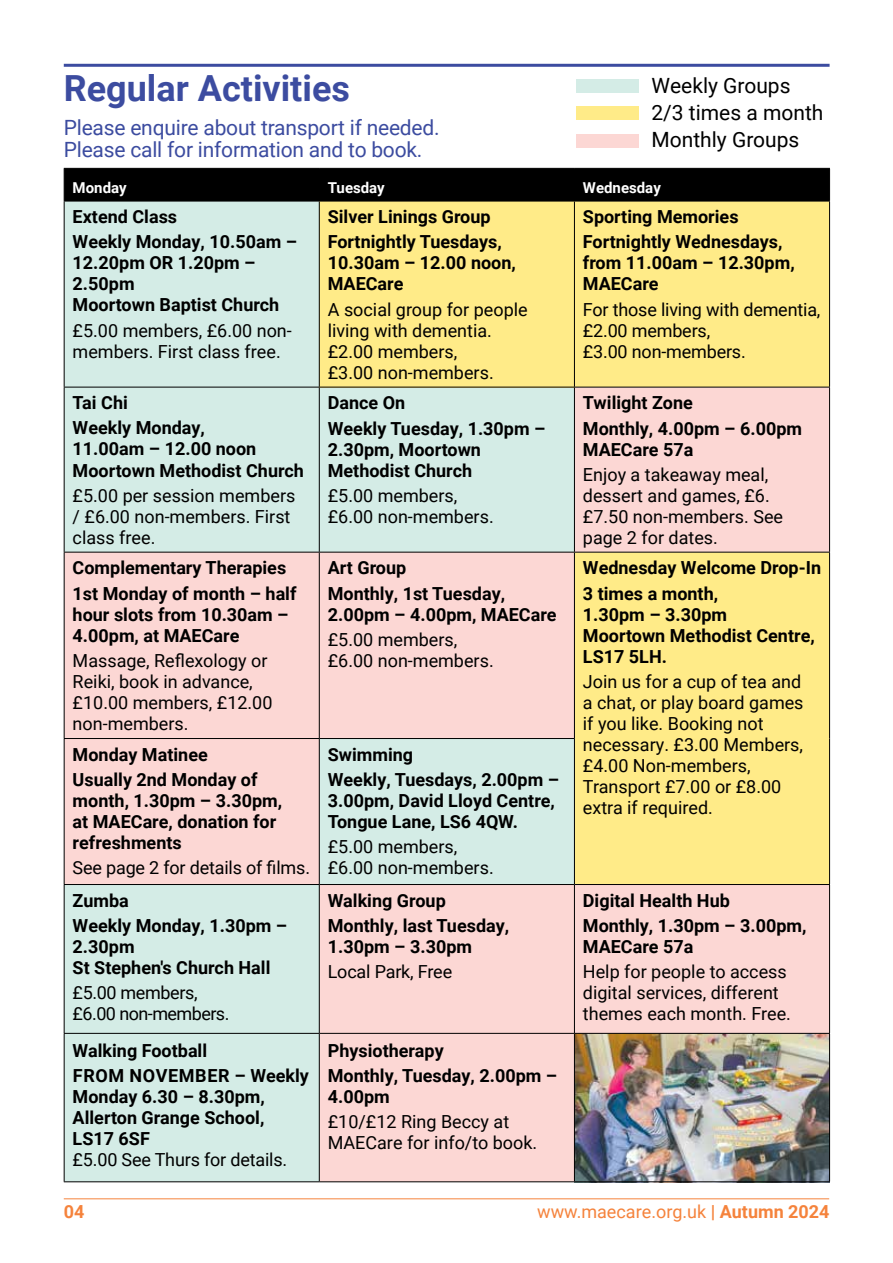
<style>
.page{position:relative;width:893px;height:1263px;background:#fff}
.page>*{position:absolute;margin:0;border:0;box-sizing:border-box;transform-origin:0 0}
.t1{font:700 36px "Roboto";color:#3c4ca0}
.t2{font:21px/22.5px "Roboto";letter-spacing:-.01em;color:#3c4ca0}
.t3{font:21px/27px "Roboto";color:#000}
.t4{font:700 18px/25.2px "Roboto";color:#000}
.t5{font:18px/21px "Roboto";color:#000}
.t6{font:18px/21px "Roboto";letter-spacing:-.03em;color:#000}
.t7{font:18px "Roboto";color:#f5833c}
.t8{font:700 18px "Roboto";color:#f5833c}
.t9{font:700 15px "Roboto";color:#fff}
.s1{font-weight:700}
</style>
<div class="page">
<img style="left:575px;top:1034px;width:254px;height:147px">
<div style="left:65px;top:169px;width:764px;height:32px;background:#000"></div>
<div style="left:65px;top:202px;width:254px;height:979px;background:#d4ece6"></div>
<div style="left:319px;top:201px;width:255px;height:186px;background:#ffeb88"></div>
<div style="left:575px;top:202px;width:254px;height:185px;background:#ffeb88"></div>
<svg style="left:65px;top:388px;width:764px;height:645px;background:#ede3c6"></svg>
<div style="left:65px;top:553px;width:509px;height:185px;background:#fcd7d4"></div>
<div style="left:319px;top:738px;width:255px;height:146px;background:#d4ece6"></div>
<div style="left:320px;top:885px;width:254px;height:296px;background:#fcd7d4"></div>
<hr style="left:319px;top:387px;width:255px;height:1px;background:#000">
<hr style="left:64px;top:168px;width:255px;height:1px;background:#000">
<hr style="left:64px;top:169px;width:1px;height:32px;background:#000">
<hr style="left:319px;top:168px;width:255px;height:1px;background:#000">
<hr style="left:319px;top:169px;width:1px;height:32px;background:#000">
<hr style="left:574px;top:168px;width:256px;height:1px;background:#000">
<hr style="left:574px;top:169px;width:1px;height:32px;background:#000">
<hr style="left:829px;top:169px;width:1px;height:32px;background:#000">
<hr style="left:64px;top:201px;width:255px;height:1px;background:#000">
<hr style="left:319px;top:201px;width:255px;height:1px;background:#000">
<hr style="left:574px;top:201px;width:256px;height:1px;background:#000">
<hr style="left:64px;top:387px;width:1px;height:165px;background:#000">
<hr style="left:319px;top:387px;width:1px;height:165px;background:#000">
<hr style="left:64px;top:552px;width:255px;height:1px;background:#000">
<hr style="left:64px;top:552px;width:1px;height:186px;background:#000">
<hr style="left:64px;top:738px;width:255px;height:1px;background:#000">
<hr style="left:64px;top:739px;width:1px;height:145px;background:#000">
<hr style="left:64px;top:884px;width:255px;height:1px;background:#000">
<hr style="left:64px;top:885px;width:1px;height:148px;background:#000">
<hr style="left:64px;top:1033px;width:255px;height:1px;background:#000">
<hr style="left:64px;top:1034px;width:1px;height:147px;background:#000">
<hr style="left:64px;top:1181px;width:255px;height:1px;background:#000">
<hr style="left:574px;top:387px;width:1px;height:165px;background:#000">
<hr style="left:574px;top:552px;width:256px;height:1px;background:#000">
<hr style="left:574px;top:201px;width:1px;height:186px;background:#000">
<hr style="left:574px;top:387px;width:256px;height:1px;background:#000">
<hr style="left:319px;top:1181px;width:255px;height:1px;background:#000">
<hr style="left:829px;top:201px;width:1px;height:186px;background:#000">
<hr style="left:829px;top:387px;width:1px;height:165px;background:#000">
<hr style="left:574px;top:885px;width:1px;height:148px;background:#000">
<hr style="left:829px;top:885px;width:1px;height:148px;background:#000">
<hr style="left:574px;top:1033px;width:256px;height:1px;background:#000">
<hr style="left:574px;top:1034px;width:1px;height:147px;background:#000">
<hr style="left:829px;top:1034px;width:1px;height:147px;background:#000">
<hr style="left:574px;top:1181px;width:256px;height:1px;background:#000">
<hr style="left:829px;top:552px;width:1px;height:186px;background:#000">
<hr style="left:829px;top:738px;width:1px;height:146px;background:#000">
<hr style="left:574px;top:884px;width:256px;height:1px;background:#000">
<hr style="left:319px;top:552px;width:255px;height:1px;background:#000">
<hr style="left:319px;top:552px;width:1px;height:186px;background:#000">
<hr style="left:574px;top:552px;width:1px;height:186px;background:#000">
<hr style="left:319px;top:738px;width:256px;height:1px;background:#000">
<hr style="left:319px;top:739px;width:1px;height:145px;background:#000">
<hr style="left:574px;top:739px;width:1px;height:145px;background:#000">
<hr style="left:319px;top:884px;width:255px;height:1px;background:#000">
<hr style="left:319px;top:885px;width:1px;height:148px;background:#000">
<hr style="left:319px;top:1033px;width:255px;height:1px;background:#000">
<hr style="left:319px;top:1034px;width:1px;height:147px;background:#000">
<hr style="left:64px;top:201px;width:1px;height:186px;background:#000">
<hr style="left:319px;top:201px;width:1px;height:186px;background:#000">
<hr style="left:64px;top:387px;width:255px;height:1px;background:#000">
<hr style="left:64px;top:64px;width:766px;height:3px;background:#3c4ca0">
<div style="left:576px;top:80px;width:63px;height:13px;background:#d4ece6"></div>
<div style="left:576px;top:107px;width:63px;height:13px;background:#ffeb88"></div>
<div style="left:576px;top:134px;width:63px;height:13px;background:#fcd7d4"></div>
<hr style="left:64px;top:1198px;width:765px;height:1px;background:#f5833c">
<h1 class="t1" style="left:64px;top:63px;width:288px">Regular Activities</h1>
<p class="t2" style="left:64px;top:115px;width:377px">Please enquire about transport if needed.<br>Please call for information and to book.</p>
<p class="t3" style="left:651px;top:71px;width:174px">Weekly Groups<br>2/3 times a month<br>Monthly Groups</p>
<p class="t9" style="left:73px;top:177px;width:56px">Monday</p>
<p class="t9" style="left:328px;top:177px;width:59px">Tuesday</p>
<p class="t9" style="left:583px;top:177px;width:79px">Wednesday</p>
<p class="t4" style="left:73px;top:203px;width:226px">Extend Class<br>Weekly Monday, 10.50am –</p>
<p class="t4" style="left:73px;top:252px;width:208px;line-height:21px">12.20pm OR 1.20pm –<br>2.50pm<br>Moortown Baptist Church</p>
<p class="t5" style="left:73px;top:319px;width:221px">£5.00 members, £6.00 non&shy;members. First class free.</p>
<p class="t4" style="left:328px;top:203px;width:176px">Silver Linings Group<br>Fortnightly Tuesdays,</p>
<p class="t4" style="left:328px;top:252px;width:190px;line-height:21px">10.30am – 12.00 noon,<br>MAECare</p>
<p class="t5" style="left:328px;top:298px;width:201px">A social group for people living with dementia. £2.00 members,<br>£3.00 non-members.</p>
<p class="t4" style="left:583px;top:203px;width:201px">Sporting Memories<br>Fortnightly Wednesdays,</p>
<p class="t4" style="left:583px;top:252px;width:213px;line-height:21px">from 11.00am – 12.30pm,<br>MAECare</p>
<p class="t5" style="left:583px;top:298px;width:239px">For those living with dementia, £2.00 members,<br>£3.00 non-members.</p>
<p class="t4" style="left:73px;top:390px;width:134px">Tai Chi<br>Weekly Monday,</p>
<p class="t4" style="left:73px;top:438px;width:233px;line-height:21px">11.00am – 12.00 noon<br>Moortown Methodist Church</p>
<p class="t5" style="left:73px;top:484px;width:224px">£5.00 per session members / £6.00 non-members. First class free.</p>
<p class="t4" style="left:73px;top:555px;width:225px">Complementary Therapies<br>1st Monday of month – half</p>
<p class="t4" style="left:73px;top:603px;width:217px;line-height:21px">hour slots from 10.30am –<br>4.00pm, at MAECare</p>
<p class="t5" style="left:73px;top:649px;width:201px">Massage, Reflexology or<br>Reiki, book in advance, £10.00 members, £12.00 non-members.</p>
<p class="t4" style="left:73px;top:741px;width:186px">Monday Matinee<br>Usually 2nd Monday of</p>
<p class="t4" style="left:73px;top:789px;width:211px;line-height:21px">month, 1.30pm – 3.30pm, at MAECare, donation for refreshments</p>
<p class="t5" style="left:73px;top:857px;width:239px">See page 2 for details of films.</p>
<p class="t4" style="left:73px;top:887px;width:216px">Zumba<br>Weekly Monday, 1.30pm –</p>
<p class="t4" style="left:73px;top:935px;width:199px;line-height:21px">2.30pm<br>St Stephen's Church Hall</p>
<p class="t6" style="left:73px;top:982px;width:158px">£5.00 members, £6.00 non-members.</p>
<p class="t4" style="left:73px;top:1037px;width:238px">Walking Football<br>FROM NOVEMBER – Weekly</p>
<p class="t4" style="left:73px;top:1085px;width:194px;line-height:21px;text-align:justify">Monday 6.30 – 8.30pm, Allerton Grange School, LS17 6SF</p>
<p class="t5" style="left:73px;top:1148px;width:216px">£5.00 See Thurs for details.</p>
<p class="t8" style="left:64px;top:1199px;width:22px">04</p>
<p class="t4" style="left:328px;top:390px;width:219px">Dance On<br>Weekly Tuesday, 1.30pm –</p>
<p class="t4" style="left:328px;top:438px;width:155px;line-height:21px">2.30pm, Moortown<br>Methodist Church</p>
<p class="t5" style="left:328px;top:484px;width:167px">£5.00 members, £6.00 non-members.</p>
<p class="t4" style="left:328px;top:555px;width:179px">Art Group<br>Monthly, 1st Tuesday,</p>
<p class="t4" style="left:328px;top:601px;width:230px">2.00pm – 4.00pm, MAECare</p>
<p class="t5" style="left:328px;top:628px;width:167px">£5.00 members, £6.00 non-members.</p>
<p class="t4" style="left:328px;top:741px;width:233px">Swimming<br>Weekly, Tuesdays, 2.00pm –</p>
<p class="t4" style="left:328px;top:789px;width:229px;line-height:21px">3.00pm, David Lloyd Centre,<br>Tongue Lane, LS6 4QW.</p>
<p class="t5" style="left:328px;top:836px;width:167px">£5.00 members, £6.00 non-members.</p>
<p class="t4" style="left:328px;top:887px;width:183px">Walking Group<br>Monthly, last Tuesday,</p>
<p class="t4" style="left:328px;top:933px;width:146px">1.30pm – 3.30pm</p>
<p class="t5" style="left:328px;top:961px;width:126px">Local Park, Free</p>
<p class="t4" style="left:328px;top:1037px;width:231px">Physiotherapy<br>Monthly, Tuesday, 2.00pm –</p>
<p class="t4" style="left:328px;top:1083px;width:63px">4.00pm</p>
<p class="t5" style="left:328px;top:1110px;width:211px">£10/£12 Ring Beccy at<br>MAECare for info/to book.</p>
<p class="t4" style="left:583px;top:390px;width:221px">Twilight Zone<br>Monthly, 4.00pm – 6.00pm</p>
<p class="t4" style="left:583px;top:436px;width:112px">MAECare 57a</p>
<p class="t5" style="left:583px;top:463px;width:202px">Enjoy a takeaway meal, dessert and games, £6. £7.50 non-members. See page 2 for dates.</p>
<p class="t4" style="left:583px;top:555px;width:240px">Wednesday Welcome Drop-In<br>3 times a month,</p>
<p class="t4" style="left:583px;top:603px;width:233px;line-height:21px">1.30pm – 3.30pm<br>Moortown Methodist Centre,<br>LS17 5LH.</p>
<p class="t5" style="left:583px;top:670px;width:222px">Join us for a cup of tea and a chat, or play board games if you like. Booking not necessary. £3.00 Members, £4.00 Non-members,<br>Transport £7.00 or £8.00 extra if required.</p>
<p class="t4" style="left:583px;top:887px;width:225px">Digital Health Hub<br>Monthly, 1.30pm – 3.00pm,</p>
<p class="t4" style="left:583px;top:933px;width:112px">MAECare 57a</p>
<p class="t5" style="left:583px;top:961px;width:210px">Help for people to access digital services, different themes each month. Free.</p>
<p class="t7" style="left:537px;top:1199px;width:294px">www.maecare.org.uk <span class="s1">| Autumn 2024</span></p>
</div>
